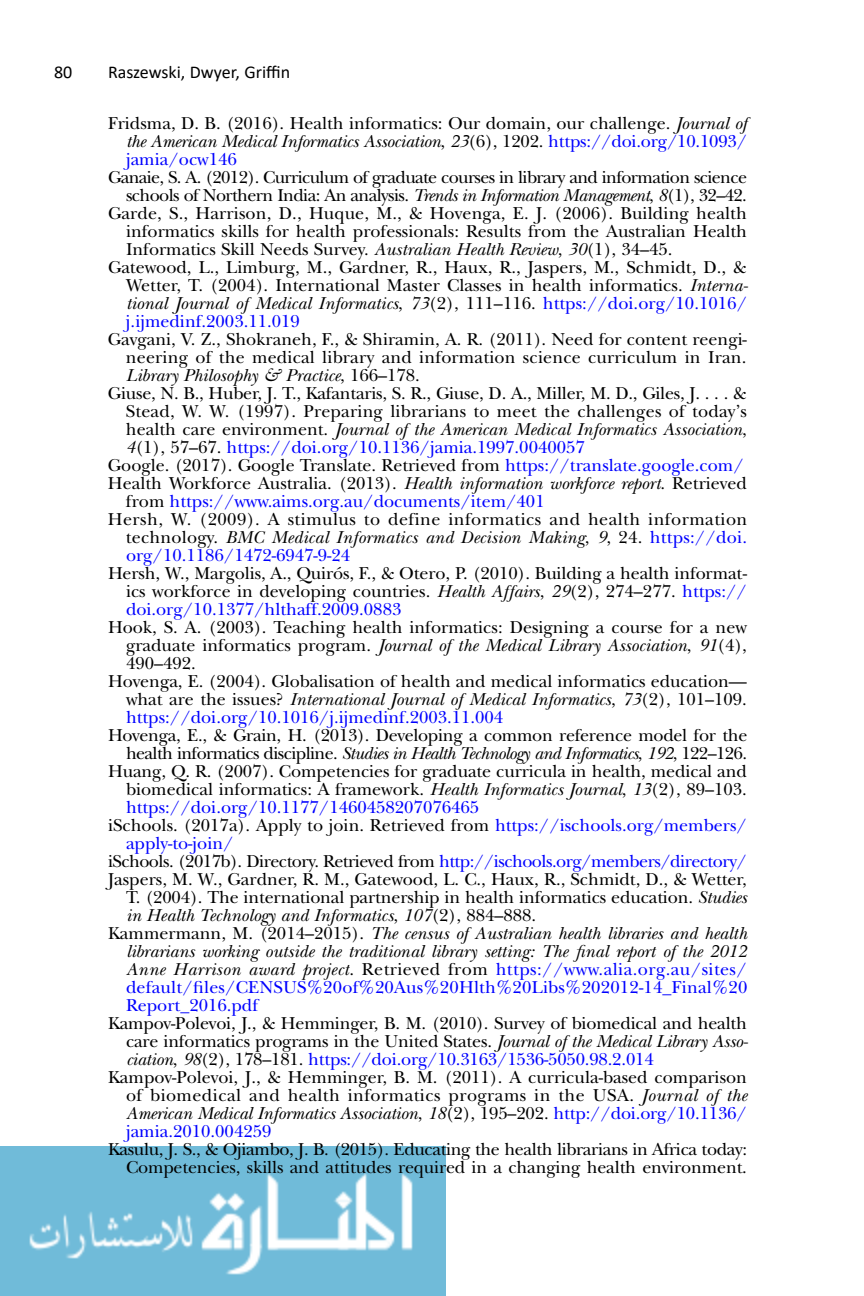
<style>
.page{position:relative;width:864px;height:1296px;background:#fff}
.page>*{position:absolute;margin:0;border:0;box-sizing:border-box;transform-origin:0 0}
.BibItem{font:18px/18px "New Baskerville Std";color:#000;text-align:justify}
.BibItem-2{font:italic 18px/18px "New Baskerville Std";color:#000;text-align:justify}
.BibItem-3{font:18px/18px "New Baskerville Std";letter-spacing:-.035em;color:#000;text-align:right}
.BibItem-4{font:18px/18px "New Baskerville Std";color:#00f}
.BibItem-5{font:18px "New Baskerville Std";letter-spacing:-.03em;color:#000}
.t1{font:18px "Calibri";color:#000}
.s1{font-style:italic}
.s2{color:#00f}
.s3{color:#000}
.s4{font-style:normal}
.s5{font-style:normal;color:#00f}
</style>
<div class="page">
<img style="left:0;top:1146px;width:446px;height:150px">
<p class="t1" style="left:54px;top:60px;width:20px">80</p>
<p class="t1" style="left:108px;top:60px;width:184px">Raszewski, Dwyer, Griffin</p>
<p class="BibItem" style="left:126px;top:115px;width:623px;text-indent:-18px">Fridsma, D. B. (2016). Health informatics: Our domain, our challenge. <span class="s1">Journal of the American Medical Informatics Association</span>, <span class="s1">23</span>(6), 1202. <span class="s2">https://doi.org/10.1093/ jamia/ocw146</span></p>
<p class="BibItem-3" style="left:108px;top:169px;width:641px">Ganaie, S. A. (2012). Curriculum of graduate courses in library and information science schools of Northern India: An analysis. <span class="s1">Trends in Information Management</span>, <span class="s1">8</span>(1), 32–42.</p>
<p class="BibItem" style="left:126px;top:205px;width:623px;text-indent:-18px">Garde, S., Harrison, D., Huque, M., &amp; Hovenga, E. J. (2006). Building health informatics skills for health professionals: Results from the Australian Health Informatics Skill Needs Survey. <span class="s1">Australian Health Review</span>, <span class="s1">30</span>(1), 34–45.</p>
<p class="BibItem" style="left:126px;top:259px;width:624px;text-indent:-18px">Gatewood, L., Limburg, M., Gardner, R., Haux, R., Jaspers, M., Schmidt, D., &amp; Wetter, T. (2004). International Master Classes in health informatics. <span class="s1">Interna&shy;tional Journal of Medical Informatics</span>, <span class="s1">73</span>(2), 111–116. <span class="s2">https://doi.org/10.1016/ j.ijmedinf.2003.11.019</span></p>
<p class="BibItem" style="left:126px;top:331px;width:622px;text-indent:-18px">Gavgani, V. Z., Shokraneh, F., &amp; Shiramin, A. R. (2011). Need for content reengi&shy;neering of the medical library and information science curriculum in Iran.<br><span class="s1">Library Philosophy &amp; Practice</span>, 166–178.</p>
<p class="BibItem" style="left:126px;top:385px;width:623px;text-indent:-18px">Giuse, N. B., Huber, J. T., Kafantaris, S. R., Giuse, D. A., Miller, M. D., Giles, J. . . . &amp; Stead, W. W. (1997). Preparing librarians to meet the challenges of today’s health care environment. <span class="s1">Journal of the American Medical Informatics Association</span>, <span class="s1">4</span>(1), 57–67. <span class="s2">https://doi.org/10.1136/jamia.1997.0040057</span></p>
<p class="BibItem" style="left:108px;top:457px;width:637px">Google. (2017). Google Translate. Retrieved from <span class="s2">https://translate.google.com/</span></p>
<p class="BibItem" style="left:126px;top:475px;width:622px;text-indent:-18px">Health Workforce Australia. (2013). <span class="s1">Health information workforce report</span>. Retrieved from <span class="s2">https://www.aims.org.au/documents/item/401</span></p>
<p class="BibItem" style="left:126px;top:511px;width:623px;text-indent:-18px">Hersh, W. (2009). A stimulus to define informatics and health information technology. <span class="s1">BMC Medical Informatics and Decision Making</span>, <span class="s1">9</span>, 24. <span class="s2">https://doi. org/10.1186/1472-6947-9-24</span></p>
<p class="BibItem" style="left:126px;top:565px;width:623px;text-indent:-18px">Hersh, W., Margolis, A., Quirós, F., &amp; Otero, P. (2010). Building a health informat&shy;ics workforce in developing countries. <span class="s1">Health Affairs</span>, <span class="s1">29</span>(2), 274–277. <span class="s2">https:// doi.org/10.1377/hlthaff.2009.0883</span></p>
<p class="BibItem" style="left:126px;top:619px;width:622px;text-indent:-18px">Hook, S. A. (2003). Teaching health informatics: Designing a course for a new graduate informatics program. <span class="s1">Journal of the Medical Library Association</span>, <span class="s1">91</span>(4), 490–492.</p>
<p class="BibItem" style="left:126px;top:673px;width:622px;text-indent:-18px">Hovenga, E. (2004). Globalisation of health and medical informatics education— what are the issues? <span class="s1">International Journal of Medical Informatics</span>, <span class="s1">73</span>(2), 101–109. <span class="s2">https://doi.org/10.1016/j.ijmedinf.2003.11.004</span></p>
<p class="BibItem" style="left:108px;top:727px;width:641px;text-align:right">Hovenga, E., &amp; Grain, H. (2013). Developing a common reference model for the health informatics discipline. <span class="s1">Studies in Health Technology and Informatics</span>, <span class="s1">192</span>, 122–126.</p>
<p class="BibItem" style="left:126px;top:763px;width:622px;text-indent:-18px">Huang, Q. R. (2007). Competencies for graduate curricula in health, medical and biomedical informatics: A framework. <span class="s1">Health Informatics Journal</span>, <span class="s1">13</span>(2), 89–103. <span class="s2">https://doi.org/10.1177/1460458207076465</span></p>
<p class="BibItem-4" style="left:126px;top:817px;width:622px;text-indent:-18px"><span class="s3">iSchools. (2017a). Apply to join. Retrieved from</span> https://ischools.org/members/ apply-to-join/</p>
<p class="BibItem-5" style="left:108px;top:851px;width:640px">iSchools. (2017b). Directory. Retrieved from <span class="s2">http://ischools.org/members/directory/</span></p>
<p class="BibItem" style="left:126px;top:871px;width:623px;text-indent:-18px">Jaspers, M. W., Gardner, R. M., Gatewood, L. C., Haux, R., Schmidt, D., &amp; Wetter, T. (2004). The international partnership in health informatics education. <span class="s1">Studies in Health Technology and Informatics</span>, <span class="s1">107</span>(2), 884–888.</p>
<p class="BibItem-2" style="left:126px;top:925px;width:623px;text-indent:-18px"><span class="s4">Kammermann, M. (2014–2015).</span> The census of Australian health libraries and health librarians working outside the traditional library setting: The final report of the 2012<br>Anne Harrison award project<span class="s4">. Retrieved from</span> <span class="s5">https://www.alia.org.au/sites/ default/files/CENSUS%20of%20Aus%20Hlth%20Libs%202012-14_Final%20<br>Report_2016.pdf</span></p>
<p class="BibItem" style="left:126px;top:1015px;width:623px;text-indent:-18px">Kampov-Polevoi, J., &amp; Hemminger, B. M. (2010). Survey of biomedical and health care informatics programs in the United States. <span class="s1">Journal of the Medical Library Asso&shy;ciation</span>, <span class="s1">98</span>(2), 178–181. <span class="s2">https://doi.org/10.3163/1536-5050.98.2.014</span></p>
<p class="BibItem" style="left:126px;top:1069px;width:623px;text-indent:-18px">Kampov-Polevoi, J., &amp; Hemminger, B. M. (2011). A curricula-based comparison of biomedical and health informatics programs in the USA. <span class="s1">Journal of the American Medical Informatics Association</span>, <span class="s1">18</span>(2), 195–202. <span class="s2">http://doi.org/10.1136/ jamia.2010.004259</span></p>
<p class="BibItem" style="left:108px;top:1141px;width:641px;text-align:right">Kasulu, J. S., &amp; Ojiambo, J. B. (2015). Educating the health librarians in Africa today:<br>Competencies, skills and attitudes required in a changing health environment.</p>
</div>
